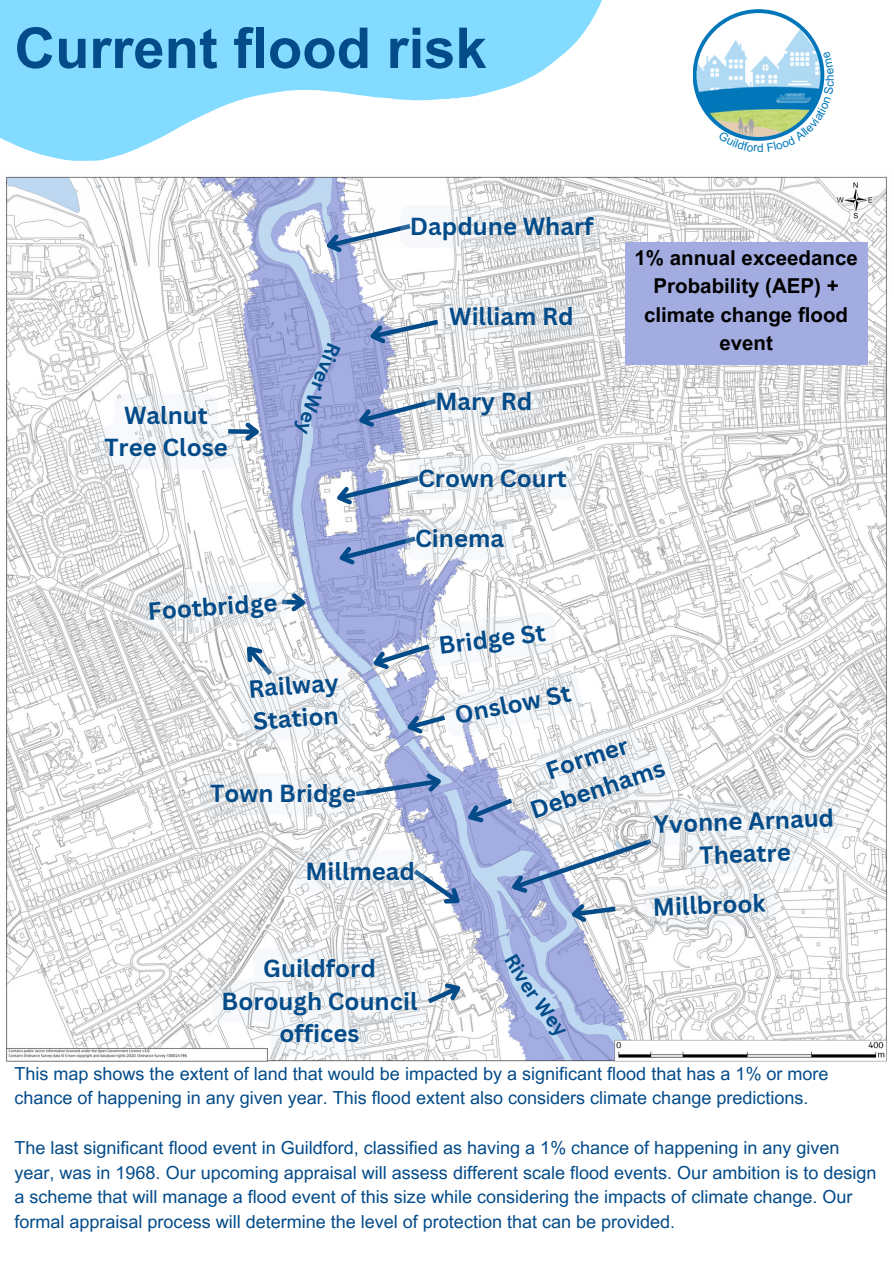
<style>
.page{position:relative;width:894px;height:1264px;background:#fff}
.page>*{position:absolute;margin:0;border:0;box-sizing:border-box;transform-origin:0 0}
.t1{font:700 56.25px "Arial MT Pro";color:#034b89}
.t2{font:700 24px/32.7px "Canva Sans";color:#034b89;text-align:center}
.t3{font:700 20.55px/28.2px "Arial MT Pro";color:#000;text-align:center}
.t4{font:18px/24.8px "Arial MT Pro";color:#034b89}
.t5{font:11.7px "Arial MT Pro";color:#0177ba}
</style>
<div class="page">
<svg style="left:0;top:0;width:602px;height:161px;fill:#83dbff"></svg>
<svg style="left:692px;top:9px;width:132px;height:132px"></svg>
<img style="left:696px;top:13px;width:124px;height:124px;border-radius:50%">
<img style="left:6px;top:176px;width:881px;height:886px">
<div style="left:625px;top:242px;width:242px;height:122px;background:#a3ace1"></div>
<svg style="left:95px;top:394px;width:169px;height:75px"></svg>
<svg style="left:318px;top:205px;width:285px;height:55px"></svg>
<svg style="left:362px;top:296px;width:221px;height:54px"></svg>
<svg style="left:351px;top:380px;width:191px;height:55px"></svg>
<svg style="left:329px;top:457px;width:247px;height:115px"></svg>
<svg style="left:212px;top:947px;width:258px;height:108px"></svg>
<svg style="left:137px;top:580px;width:708px;height:348px"></svg>
<svg style="left:724px;top:131px;width:33px;height:10px"></svg>
<svg style="left:766px;top:52px;width:59px;height:89px"></svg>
<svg style="left:292px;top:343px;width:49px;height:91px;background:#a2afdf"></svg>
<svg style="left:504px;top:953px;width:62px;height:87px;background:#afbfe6"></svg>
<h1 class="t1" style="left:14px;top:27px;width:473px">Current flood risk</h1>
<h2 class="t2" style="left:410px;top:209px;width:185px">Dapdune Wharf</h2>
<h2 class="t2" style="left:104px;top:398px;width:125px">Walnut<br>Tree Close</h2>
<h2 class="t2" style="left:147px;top:594px;width:131px;rotate:-4deg">Footbridge</h2>
<h2 class="t2" style="left:247px;top:672px;width:92px;text-align:left;rotate:-4deg">Railway<br>Station</h2>
<h2 class="t2" style="left:449px;top:300px;width:126px">William Rd</h2>
<h3 class="t2" style="left:435px;top:384px;width:98px">Mary Rd</h3>
<h2 class="t2" style="left:418px;top:461px;width:150px">Crown Court</h2>
<h2 class="t2" style="left:415px;top:521px;width:90px">Cinema</h2>
<h2 class="t2" style="left:436px;top:628px;width:109px;rotate:-7deg">Bridge St</h2>
<p class="t2" style="left:452px;top:698px;width:119px;rotate:-11deg">Onslow St</p>
<p class="t5" style="left:757px;top:143px;width:8px">d</p>
<h2 class="t3" style="left:634px;top:246px;width:225px">1% annual exceedance<br>Probability (AEP) + climate change flood event</h2>
<h2 class="t2" style="left:210px;top:776px;width:147px">Town Bridge</h2>
<h2 class="t2" style="left:305px;top:854px;width:111px">Millmead</h2>
<h2 class="t2" style="left:221px;top:951px;width:197px">Guildford<br>Borough Council offices</h2>
<h3 class="t2" style="left:515px;top:764px;width:142px;rotate:-19deg">Former<br>Debenhams</h3>
<h2 class="t2" style="left:653px;top:807px;width:182px;rotate:-2deg">Yvonne Arnaud<br>Theatre</h2>
<h2 class="t2" style="left:652px;top:890px;width:114px;rotate:-2deg">Millbrook</h2>
<p class="t4" style="left:14px;top:1063px;width:815px">This map shows the extent of land that would be impacted by a significant flood that has a 1% or more chance of happening in any given year. This flood extent also considers climate change predictions.</p>
<p class="t4" style="left:14px;top:1137px;width:863px">The last significant flood event in Guildford, classified as having a 1% chance of happening in any given year, was in 1968. Our upcoming appraisal will assess different scale flood events. Our ambition is to design a scheme that will manage a flood event of this size while considering the impacts of climate change. Our formal appraisal process will determine the level of protection that can be provided.</p>
</div>
